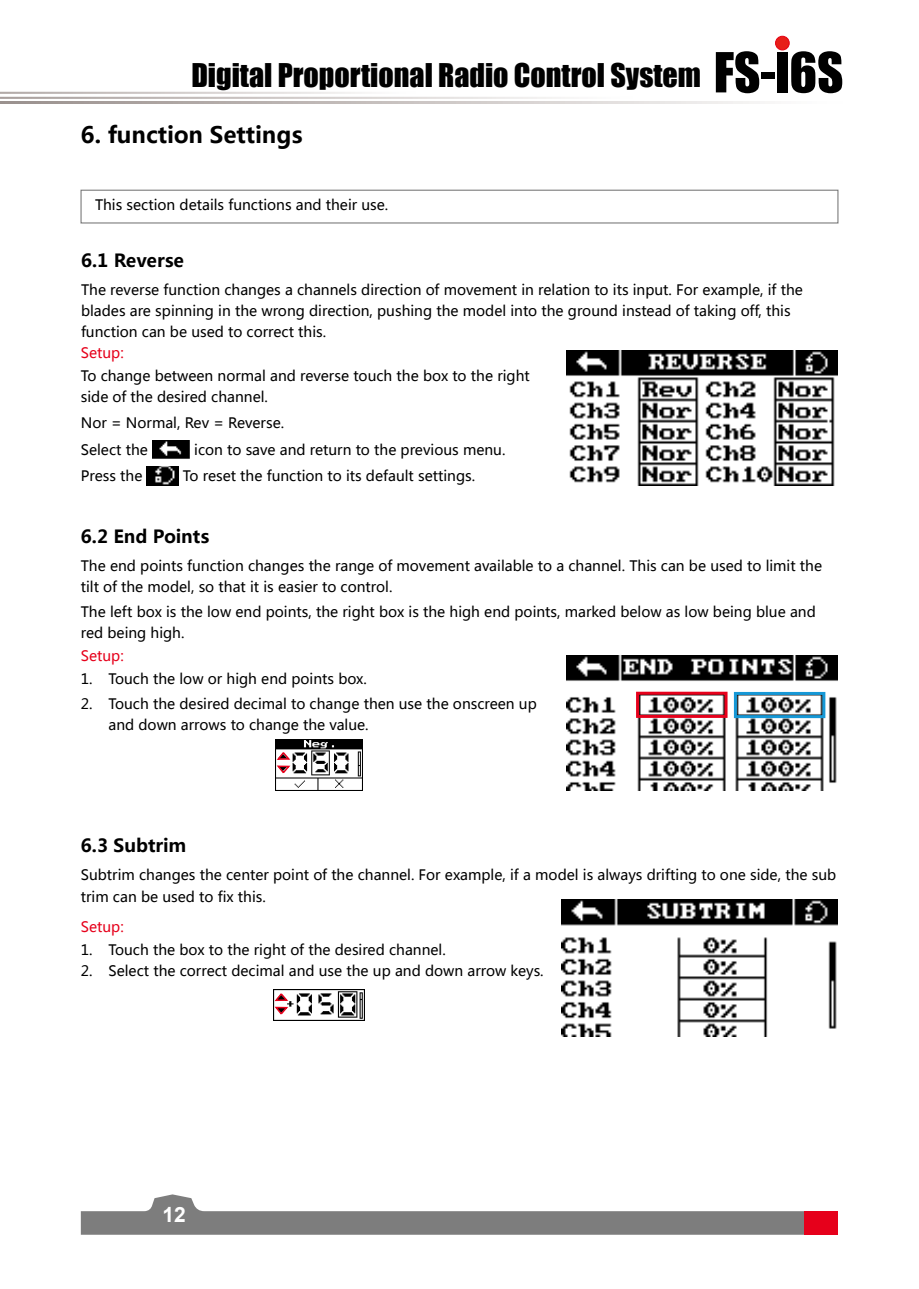
<style>
.page{position:relative;width:919px;height:1289px;background:#fff}
.page>*{position:absolute;margin:0;border:0;box-sizing:border-box;transform-origin:0 0}
.t1{font:51px "Impact";color:#000}
.t2{font:30px "Impact";color:#000}
._01-Title_1{font:700 22.5px "Microsoft Ya Hei";color:#000}
.t3{font:700 21px "Arial";color:#fff}
._04-Body_text{font:700 18px "Microsoft Ya Hei";color:#000}
._04-Body_text-2{font:14.25px/21px "Microsoft Ya Hei";color:#000}
._09-Steps{font:14.25px/21px "Microsoft Ya Hei";color:#000}
.t4{font:14.25px "Microsoft Ya Hei";color:#e6001b}
</style>
<div class="page">
<svg style="left:245px;top:96px;width:361px;height:3px"></svg>
<div style="left:775px;top:36px;width:14px;height:14px;background:#e71f18;border-radius:50%"></div>
<div style="left:775px;top:36px;width:14px;height:14px;border:1px solid #e60012;border-radius:50%"></div>
<svg style="left:81px;top:1194px;width:723px;height:40px"></svg>
<div style="left:804px;top:1211px;width:34px;height:23px;background:#e6001b"></div>
<div style="left:80px;top:190px;width:758px;height:33px;border:1px solid #7d7d7d"></div>
<img style="left:152px;top:441px;width:38px;height:18px">
<img style="left:147px;top:466px;width:32px;height:19px">
<img style="left:566px;top:350px;width:271px;height:136px">
<img style="left:275px;top:739px;width:87px;height:51px">
<img style="left:273px;top:989px;width:92px;height:31px">
<img style="left:561px;top:899px;width:276px;height:137px">
<img style="left:566px;top:655px;width:271px;height:135px">
<div style="left:636px;top:691px;width:91px;height:27px;border:3px solid #e6001b"></div>
<div style="left:733px;top:692px;width:92px;height:26px;border:3px solid #1698d6"></div>
<svg style="left:273px;top:991px;width:17px;height:25px"></svg>
<svg style="left:275px;top:750px;width:17px;height:25px"></svg>
<h2 class="t2" style="left:191px;top:52px;width:511px">Digital Proportional Radio Control System</h2>
<p class="_01-Title_1" style="left:81px;top:119px;width:223px">6. function Settings</p>
<h1 class="t1" style="left:713px;top:33px;width:131px">FS-l6S</h1>
<p class="_04-Body_text-2" style="left:95px;top:194px;width:295px">This section details functions and their use.</p>
<p class="_04-Body_text" style="left:81px;top:248px;width:105px">6.1 Reverse</p>
<p class="_04-Body_text-2" style="left:81px;top:279px;width:723px">The reverse function changes a channels direction of movement in relation to its input. For example, if the blades are spinning in the wrong direction, pushing the model into the ground instead of taking off, this function can be used to correct this.</p>
<p class="t4" style="left:81px;top:343px;width:44px">Setup:</p>
<p class="_04-Body_text-2" style="left:81px;top:365px;width:450px">To change between normal and reverse touch the box to the right side of the desired channel.</p>
<p class="_04-Body_text-2" style="left:81px;top:411px;width:205px">Nor = Normal, Rev = Reverse.</p>
<p class="_09-Steps" style="left:81px;top:439px;width:69px">Select the</p>
<p class="_09-Steps" style="left:194px;top:439px;width:313px">icon to save and return to the previous menu.</p>
<p class="_09-Steps" style="left:81px;top:465px;width:63px">Press the</p>
<p class="_09-Steps" style="left:183px;top:465px;width:294px">To reset the function to its default settings.</p>
<p class="_04-Body_text" style="left:81px;top:524px;width:130px">6.2 End Points</p>
<p class="_04-Body_text-2" style="left:81px;top:555px;width:742px">The end points function changes the range of movement available to a channel. This can be used to limit the tilt of the model, so that it is easier to control.</p>
<p class="_04-Body_text-2" style="left:81px;top:601px;width:736px">The left box is the low end points, the right box is the high end points, marked below as low being blue and red being high.</p>
<p class="t4" style="left:81px;top:646px;width:44px">Setup:</p>
<p class="_09-Steps" style="left:81px;top:668px;width:287px">1. Touch the low or high end points box.</p>
<p class="_09-Steps" style="left:108px;top:693px;width:430px;text-indent:-28px">2. Touch the desired decimal to change then use the onscreen up and down arrows to change the value.</p>
<p class="_04-Body_text" style="left:81px;top:833px;width:107px">6.3 Subtrim</p>
<p class="_04-Body_text-2" style="left:81px;top:864px;width:756px">Subtrim changes the center point of the channel. For example, if a model is always drifting to one side, the sub trim can be used to fix this.</p>
<p class="t4" style="left:81px;top:916px;width:44px">Setup:</p>
<p class="_09-Steps" style="left:81px;top:938px;width:366px">1. Touch the box to the right of the desired channel.</p>
<p class="_09-Steps" style="left:81px;top:960px;width:464px">2. Select the correct decimal and use the up and down arrow keys.</p>
<h3 class="t3" style="left:162px;top:1199px;width:25px">12</h3>
</div>
